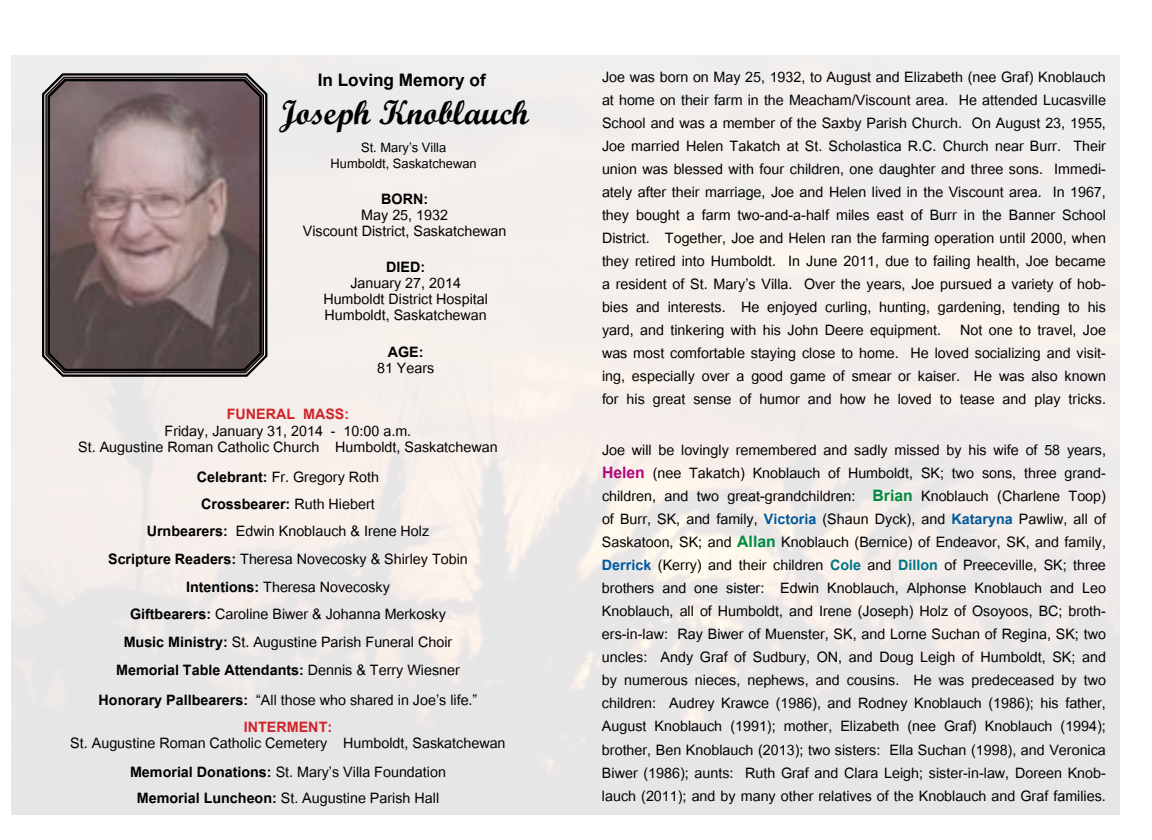
<style>
.page{position:relative;width:1152px;height:840px;background:#fff}
.page>*{position:absolute;margin:0;border:0;box-sizing:border-box;transform-origin:0 0}
.t1{font:34px "Script MT Bold";color:#000}
.t2{font:700 24px "Utsaah";color:#000}
.t3{font:20px/23px "Utsaah";color:#000;text-align:center}
.t4{font:700 20px "Utsaah";color:#d2232a}
.t5{font:700 20px "Utsaah";color:#000}
.t6{font:18px/16px "Utsaah";color:#000;text-align:center}
.s1{font-weight:700}
.s2{font-weight:700;font-size:22px;color:#b3067b}
.s3{font-weight:700;font-size:22px;color:#008b40}
.s4{font-weight:700;color:#005a9d}
.s5{font-weight:700;color:#007585}
</style>
<div class="page">
<svg style="left:40px;top:71px;width:230px;height:308px;background:#918f8e"></svg>
<svg style="left:45px;top:76px;width:220px;height:298px;background:#7e6b6b"></svg>
<div style="left:48px;top:79px;width:214px;height:292px;border:2px solid #000;border-radius:16px"></div>
<p class="t2" style="left:318px;top:68px;width:170px">In Loving Memory of</p>
<h1 class="t1" style="left:279px;top:91px;width:252px">Joseph Knoblauch</h1>
<p class="t6" style="left:331px;top:141px;width:148px">St. Mary’s Villa<br>Humboldt, Saskatchewan</p>
<p class="t5" style="left:381px;top:189px;width:48px">BORN:</p>
<p class="t3" style="left:303px;top:209px;width:205px;line-height:16px">May 25, 1932<br>Viscount District, Saskatchewan</p>
<p class="t5" style="left:386px;top:257px;width:40px">DIED:</p>
<p class="t3" style="left:323px;top:276px;width:166px;line-height:16px">January 27, 2014<br>Humboldt District Hospital<br>Humboldt, Saskatchewan</p>
<p class="t5" style="left:388px;top:342px;width:37px">AGE:</p>
<p class="t3" style="left:377px;top:358px;width:59px">81 Years</p>
<p class="t4" style="left:227px;top:404px;width:124px">FUNERAL MASS:</p>
<p class="t3" style="left:78px;top:424px;width:421px;line-height:16px">Friday, January 31, 2014 - 10:00 a.m.<br>St. Augustine Roman Catholic Church Humboldt, Saskatchewan</p>
<p class="t3" style="left:197px;top:464px;width:184px;line-height:27.4px;text-align:left"><span class="s1">Celebrant:</span> Fr. Gregory Roth<br><span class="s1">Crossbearer:</span> Ruth Hiebert</p>
<p class="t3" style="left:147px;top:521px;width:284px"><span class="s1">Urnbearers:</span> Edwin Knoblauch &amp; Irene Holz</p>
<p class="t3" style="left:108px;top:545px;width:361px;line-height:28.6px"><span class="s1">Scripture Readers:</span> Theresa Novecosky &amp; Shirley Tobin<br><span class="s1">Intentions:</span> Theresa Novecosky</p>
<p class="t3" style="left:124px;top:601px;width:330px;line-height:27.8px"><span class="s1">Giftbearers:</span> Caroline Biwer &amp; Johanna Merkosky<br><span class="s1">Music Ministry:</span> St. Augustine Parish Funeral Choir</p>
<p class="t3" style="left:99px;top:657px;width:380px;line-height:30px"><span class="s1">Memorial Table Attendants:</span> Dennis &amp; Terry Wiesner<br><span class="s1">Honorary Pallbearers:</span> “All those who shared in Joe’s life.”</p>
<p class="t4" style="left:244px;top:717px;width:90px">INTERMENT:</p>
<p class="t3" style="left:70px;top:730px;width:437px;line-height:28.6px">St. Augustine Roman Catholic Cemetery Humboldt, Saskatchewan<br><span class="s1">Memorial Donations:</span> St. Mary’s Villa Foundation</p>
<p class="t3" style="left:137px;top:787px;width:304px"><span class="s1">Memorial Luncheon:</span> St. Augustine Parish Hall</p>
<p class="t3" style="left:602px;top:67px;width:505px;text-align:justify">Joe was born on May 25, 1932, to August and Elizabeth (nee Graf) Knoblauch at home on their farm in the Meacham/Viscount area. He attended Lucasville School and was a member of the Saxby Parish Church. On August 23, 1955, Joe married Helen Takatch at St. Scholastica R.C. Church near Burr. Their union was blessed with four children, one daughter and three sons. Immedi&shy;ately after their marriage, Joe and Helen lived in the Viscount area. In 1967, they bought a farm two-and-a-half miles east of Burr in the Banner School District. Together, Joe and Helen ran the farming operation until 2000, when they retired into Humboldt. In June 2011, due to failing health, Joe became a resident of St. Mary’s Villa. Over the years, Joe pursued a variety of hob&shy;bies and interests. He enjoyed curling, hunting, gardening, tending to his yard, and tinkering with his John Deere equipment. Not one to travel, Joe was most comfortable staying close to home. He loved socializing and visit&shy;ing, especially over a good game of smear or kaiser. He was also known for his great sense of humor and how he loved to tease and play tricks.</p>
<p class="t3" style="left:602px;top:440px;width:506px;text-align:justify">Joe will be lovingly remembered and sadly missed by his wife of 58 years, <span class="s2">Helen</span> (nee Takatch) Knoblauch of Humboldt, SK; two sons, three grand&shy;children, and two great-grandchildren: <span class="s3">Brian</span> Knoblauch (Charlene Toop) of Burr, SK, and family, <span class="s4">Victoria</span> (Shaun Dyck), and <span class="s4">Kataryna</span> Pawliw, all of Saskatoon, SK; and <span class="s3">Allan</span> Knoblauch (Bernice) of Endeavor, SK, and family, <span class="s4">Derrick</span> (Kerry) and their children <span class="s5">Cole</span> and <span class="s5">Dillon</span> of Preeceville, SK; three brothers and one sister: Edwin Knoblauch, Alphonse Knoblauch and Leo Knoblauch, all of Humboldt, and Irene (Joseph) Holz of Osoyoos, BC; broth&shy;ers-in-law: Ray Biwer of Muenster, SK, and Lorne Suchan of Regina, SK; two uncles: Andy Graf of Sudbury, ON, and Doug Leigh of Humboldt, SK; and by numerous nieces, nephews, and cousins. He was predeceased by two children: Audrey Krawce (1986), and Rodney Knoblauch (1986); his father, August Knoblauch (1991); mother, Elizabeth (nee Graf) Knoblauch (1994); brother, Ben Knoblauch (2013); two sisters: Ella Suchan (1998), and Veronica Biwer (1986); aunts: Ruth Graf and Clara Leigh; sister-in-law, Doreen Knob&shy;lauch (2011); and by many other relatives of the Knoblauch and Graf families.</p>
</div>
